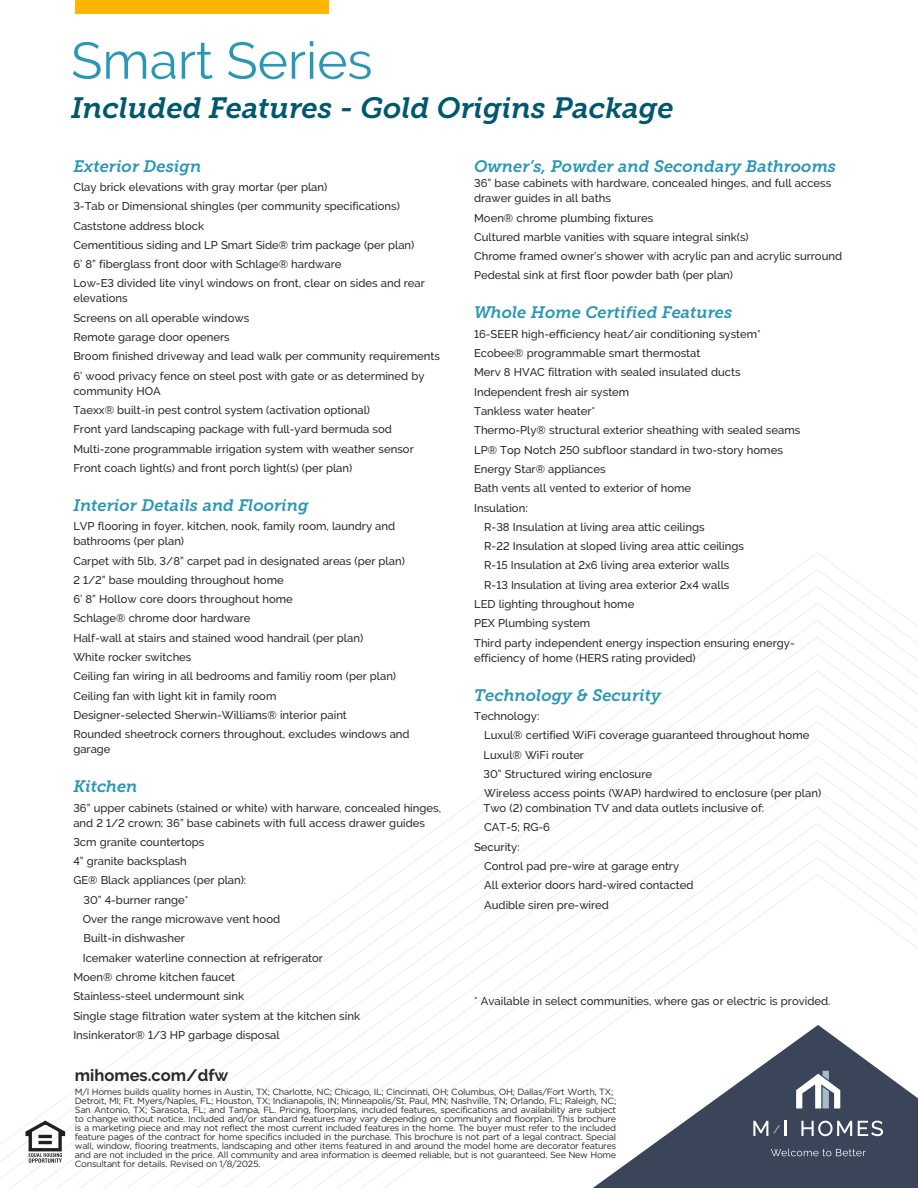
<style>
.page{position:relative;width:918px;height:1188px;background:#fff}
.page>*{position:absolute;margin:0;border:0;box-sizing:border-box;transform-origin:0 0}
.t1{font:51.6px "Raleway";color:#2b97b5}
.t2{font:italic 29.25px "Museo Slab 700";color:#00586f}
.t3{font:italic 16.5px "Museo Slab 700";color:#2b97b5}
.t4{font:700 16.5px "Raleway";color:#2d2826}
.t5{font:500 11.25px/15px "Raleway";color:#2d2826}
.t6{font:9px/9px "Gotham";letter-spacing:-.03em;color:#2d2826;text-align:justify}
</style>
<div class="page">
<div style="left:75px;top:0;width:254px;height:14px;background:#ffb600"></div>
<svg style="left:0;top:704px;width:918px;height:484px"></svg>
<svg style="left:593px;top:1025px;width:325px;height:163px;fill:#3a4559"></svg>
<svg style="left:771px;top:1149px;width:95px;height:7px"></svg>
<svg style="left:796px;top:1071px;width:44px;height:37px"></svg>
<hr style="left:784px;top:1121px;width:3px;height:15px;background:#fff">
<svg style="left:801px;top:1121px;width:51px;height:15px"></svg>
<svg style="left:753px;top:1121px;width:27px;height:15px"></svg>
<svg style="left:858px;top:1121px;width:25px;height:15px"></svg>
<svg style="left:24px;top:1118px;width:43px;height:45px"></svg>
<p class="t1" style="left:71px;top:31px;width:303px">Smart Series</p>
<p class="t2" style="left:71px;top:91px;width:604px">Included Features - Gold Origins Package</p>
<p class="t3" style="left:73px;top:157px;width:129px">Exterior Design</p>
<p class="t5" style="left:73px;top:179px;width:255px">Clay brick elevations with gray mortar (per plan)</p>
<p class="t5" style="left:73px;top:199px;width:328px">3-Tab or Dimensional shingles (per community specifications)</p>
<p class="t5" style="left:73px;top:218px;width:132px">Caststone address block</p>
<p class="t5" style="left:73px;top:237px;width:343px">Cementitious siding and LP Smart Side® trim package (per plan)</p>
<p class="t5" style="left:73px;top:257px;width:270px">6’ 8” fiberglass front door with Schlage® hardware</p>
<p class="t5" style="left:73px;top:276px;width:353px">Low-E3 divided lite vinyl windows on front, clear on sides and rear elevations</p>
<p class="t5" style="left:73px;top:310px;width:177px">Screens on all operable windows</p>
<p class="t5" style="left:73px;top:330px;width:158px">Remote garage door openers</p>
<p class="t5" style="left:73px;top:349px;width:368px">Broom finished driveway and lead walk per community requirements</p>
<p class="t5" style="left:73px;top:368px;width:353px">6’ wood privacy fence on steel post with gate or as determined by community HOA</p>
<p class="t5" style="left:73px;top:403px;width:298px">Taexx® built-in pest control system (activation optional)</p>
<p class="t5" style="left:73px;top:422px;width:320px">Front yard landscaping package with full-yard bermuda sod</p>
<p class="t5" style="left:73px;top:441px;width:342px">Multi-zone programmable irrigation system with weather sensor</p>
<p class="t5" style="left:73px;top:461px;width:280px">Front coach light(s) and front porch light(s) (per plan)</p>
<p class="t3" style="left:73px;top:496px;width:237px">Interior Details and Flooring</p>
<p class="t5" style="left:73px;top:519px;width:323px">LVP flooring in foyer, kitchen, nook, family room, laundry and bathrooms (per plan)</p>
<p class="t5" style="left:73px;top:553px;width:333px">Carpet with 5lb, 3/8” carpet pad in designated areas (per plan)</p>
<p class="t5" style="left:73px;top:572px;width:212px">2 1/2” base moulding throughout home</p>
<p class="t5" style="left:73px;top:592px;width:221px">6’ 8” Hollow core doors throughout home</p>
<p class="t5" style="left:73px;top:611px;width:179px">Schlage® chrome door hardware</p>
<p class="t5" style="left:73px;top:630px;width:291px">Half-wall at stairs and stained wood handrail (per plan)</p>
<p class="t5" style="left:73px;top:650px;width:120px">White rocker switches</p>
<p class="t5" style="left:73px;top:669px;width:324px">Ceiling fan wiring in all bedrooms and familiy room (per plan)</p>
<p class="t5" style="left:73px;top:688px;width:205px">Ceiling fan with light kit in family room</p>
<p class="t5" style="left:73px;top:708px;width:275px">Designer-selected Sherwin-Williams® interior paint</p>
<p class="t5" style="left:73px;top:727px;width:338px">Rounded sheetrock corners throughout, excludes windows and garage</p>
<p class="t3" style="left:73px;top:777px;width:66px">Kitchen</p>
<p class="t5" style="left:73px;top:800px;width:369px">36” upper cabinets (stained or white) with harware, concealed hinges, and 2 1/2 crown; 36” base cabinets with full access drawer guides</p>
<p class="t5" style="left:73px;top:834px;width:132px">3cm granite countertops</p>
<p class="t5" style="left:73px;top:854px;width:115px">4” granite backsplash</p>
<p class="t5" style="left:73px;top:873px;width:174px">GE® Black appliances (per plan):</p>
<p class="t5" style="left:83px;top:892px;width:107px">30” 4-burner range*</p>
<p class="t5" style="left:83px;top:912px;width:199px">Over the range microwave vent hood</p>
<p class="t5" style="left:83px;top:931px;width:103px">Built-in dishwasher</p>
<p class="t5" style="left:83px;top:950px;width:242px">Icemaker waterline connection at refrigerator</p>
<p class="t5" style="left:73px;top:970px;width:163px">Moen® chrome kitchen faucet</p>
<p class="t5" style="left:73px;top:989px;width:172px">Stainless-steel undermount sink</p>
<p class="t5" style="left:73px;top:1008px;width:288px">Single stage filtration water system at the kitchen sink</p>
<p class="t5" style="left:73px;top:1028px;width:208px">Insinkerator® 1/3 HP garbage disposal</p>
<p class="t4" style="left:75px;top:1066px;width:155px">mihomes.com/dfw</p>
<p class="t3" style="left:474px;top:157px;width:364px">Owner’s, Powder and Secondary Bathrooms</p>
<p class="t5" style="left:474px;top:176px;width:359px">36” base cabinets with hardware, concealed hinges, and full access drawer guides in all baths</p>
<p class="t5" style="left:474px;top:210px;width:181px">Moen® chrome plumbing fixtures</p>
<p class="t5" style="left:474px;top:229px;width:276px">Cultured marble vanities with square integral sink(s)</p>
<p class="t5" style="left:474px;top:249px;width:370px">Chrome framed owner’s shower with acrylic pan and acrylic surround</p>
<p class="t5" style="left:474px;top:268px;width:260px">Pedestal sink at first floor powder bath (per plan)</p>
<p class="t3" style="left:474px;top:303px;width:260px">Whole Home Certified Features</p>
<p class="t5" style="left:474px;top:326px;width:288px">16-SEER high-efficiency heat/air conditioning system*</p>
<p class="t5" style="left:474px;top:345px;width:228px">Ecobee® programmable smart thermostat</p>
<p class="t5" style="left:474px;top:365px;width:268px">Merv 8 HVAC filtration with sealed insulated ducts</p>
<p class="t5" style="left:474px;top:384px;width:157px">Independent fresh air system</p>
<p class="t5" style="left:474px;top:403px;width:123px">Tankless water heater*</p>
<p class="t5" style="left:474px;top:423px;width:328px">Thermo-Ply® structural exterior sheathing with sealed seams</p>
<p class="t5" style="left:474px;top:442px;width:310px">LP® Top Notch 250 subfloor standard in two-story homes</p>
<p class="t5" style="left:474px;top:461px;width:133px">Energy Star® appliances</p>
<p class="t5" style="left:474px;top:481px;width:219px">Bath vents all vented to exterior of home</p>
<p class="t5" style="left:474px;top:500px;width:55px">Insulation:</p>
<p class="t5" style="left:484px;top:519px;width:222px">R-38 Insulation at living area attic ceilings</p>
<p class="t5" style="left:484px;top:539px;width:261px">R-22 Insulation at sloped living area attic ceilings</p>
<p class="t5" style="left:484px;top:558px;width:247px">R-15 Insulation at 2x6 living area exterior walls</p>
<p class="t5" style="left:484px;top:577px;width:247px">R-13 Insulation at living area exterior 2x4 walls</p>
<p class="t5" style="left:474px;top:597px;width:162px">LED lighting throughout home</p>
<p class="t5" style="left:474px;top:616px;width:118px">PEX Plumbing system</p>
<p class="t5" style="left:474px;top:635px;width:322px">Third party independent energy inspection ensuring energy&shy;efficiency of home (HERS rating provided)</p>
<p class="t3" style="left:474px;top:686px;width:188px">Technology &amp; Security</p>
<p class="t5" style="left:474px;top:708px;width:67px">Technology:</p>
<p class="t5" style="left:484px;top:728px;width:327px">Luxul® certified WiFi coverage guaranteed throughout home</p>
<p class="t5" style="left:484px;top:747px;width:102px">Luxul® WiFi router</p>
<p class="t5" style="left:484px;top:766px;width:170px">30” Structured wiring enclosure</p>
<p class="t5" style="left:484px;top:786px;width:339px">Wireless access points (WAP) hardwired to enclosure (per plan)<br>Two (2) combination TV and data outlets inclusive of:</p>
<p class="t5" style="left:484px;top:820px;width:67px">CAT-5; RG-6</p>
<p class="t5" style="left:474px;top:839px;width:47px">Security:</p>
<p class="t5" style="left:484px;top:859px;width:196px">Control pad pre-wire at garage entry</p>
<p class="t5" style="left:484px;top:878px;width:211px">All exterior doors hard-wired contacted</p>
<p class="t5" style="left:484px;top:897px;width:126px">Audible siren pre-wired</p>
<p class="t5" style="left:474px;top:994px;width:358px">* Available in select communities, where gas or electric is provided.</p>
<p class="t6" style="left:75px;top:1087px;width:540px">M/I Homes builds quality homes in Austin, TX; Charlotte, NC; Chicago, IL; Cincinnati, OH; Columbus, OH; Dallas/Fort Worth, TX;</p>
<p class="t6" style="left:75px;top:1096px;width:543px">Detroit, MI; Ft. Myers/Naples, FL; Houston, TX; Indianapolis, IN; Minneapolis/St. Paul, MN; Nashville, TN; Orlando, FL; Raleigh, NC;</p>
<p class="t6" style="left:75px;top:1105px;width:543px">San Antonio, TX; Sarasota, FL; and Tampa, FL. Pricing, floorplans, included features, specifications and availability are subject to change without notice. Included and/or standard features may vary depending on community and floorplan. This brochure is a marketing piece and may not reflect the most current included features in the home. The buyer must refer to the included feature pages of the contract for home specifics included in the purchase. This brochure is not part of a legal contract. Special wall, window, flooring treatments, landscaping and other items featured in and around the model home are decorator features and are not included in the price. All community and area information is deemed reliable, but is not guaranteed. See New Home Consultant for details. Revised on 1/8/2025.</p>
</div>
